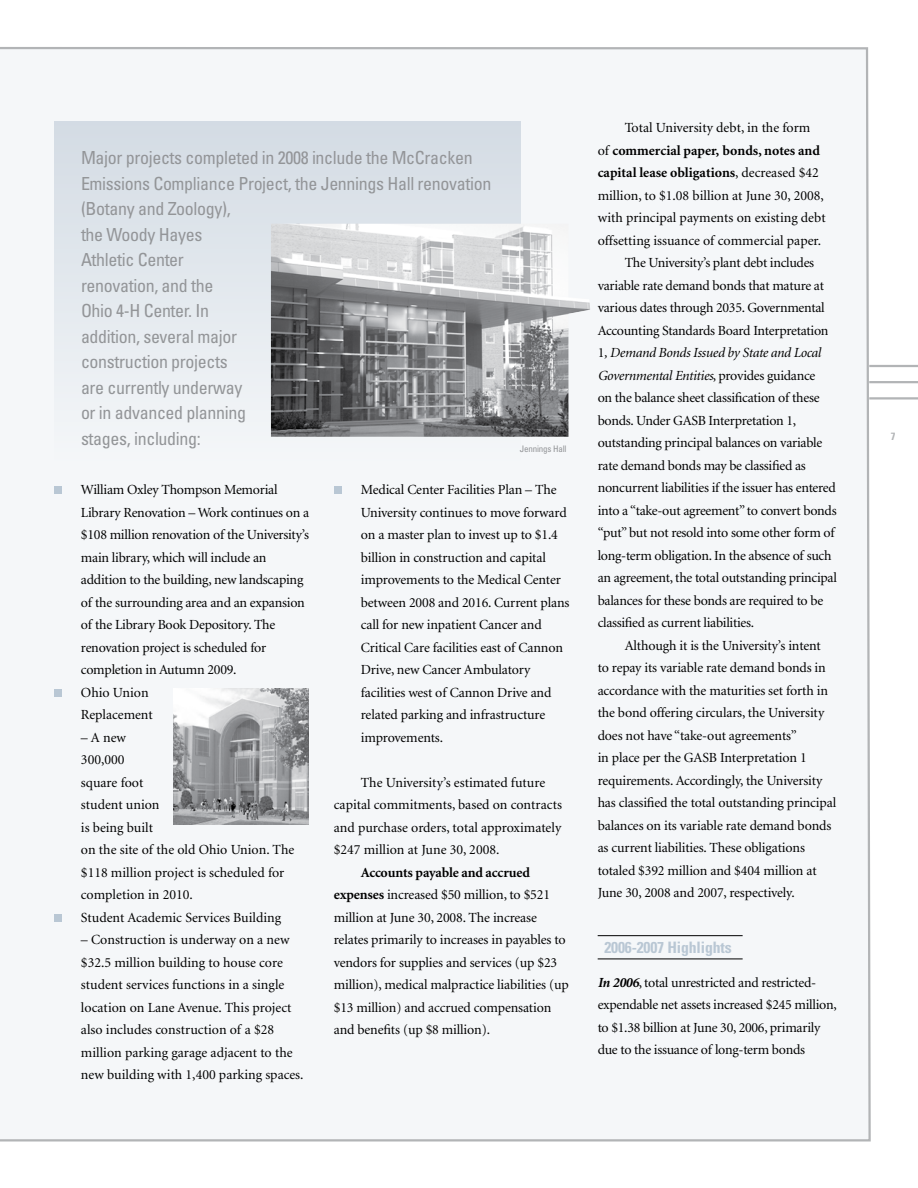
<style>
.page{position:relative;width:918px;height:1188px;background:#fff}
.page>*{position:absolute;margin:0;border:0;box-sizing:border-box;transform-origin:0 0}
.t1{font:condensed 18px/25.5px "Univers";letter-spacing:-.02em;color:#939598}
.t2{font:700 condensed 15.75px "Univers";letter-spacing:-.01em;color:#b9c7d4}
.t3{font:13.95px/22.5px "Minion";letter-spacing:-.01em;color:#000}
.t4{font:italic 13.95px "Minion";letter-spacing:-.02em;color:#000}
.t5{font:700 13.95px "Minion";color:#000}
.t6{font:700 condensed 10.5px "Univers";color:#b2b4b6}
.t7{font:condensed 9px "Univers";letter-spacing:-.02em;color:#939598}
.s1{font-weight:700}
.s2{font-weight:400}
.s3{font-style:normal}
.s4{font-weight:700;font-style:italic}
</style>
<div class="page">
<hr style="left:869px;top:365px;width:49px;height:2px;background:#b2b4b6">
<hr style="left:869px;top:381px;width:49px;height:2px;background:#b2b4b6">
<hr style="left:869px;top:397px;width:49px;height:3px;background:#b2b4b6">
<div style="left:0;top:47px;width:872px;height:1095px;background:#f5f7f9"></div>
<div style="left:54px;top:122px;width:466px;height:344px;background:linear-gradient(to bottom,#d3dbe4,#f4f7f9)"></div>
<img style="left:173px;top:688px;width:136px;height:136px">
<div style="left:54px;top:487px;width:8px;height:7px;background:#b9c7d4"></div>
<div style="left:54px;top:689px;width:8px;height:8px;background:#b9c7d4"></div>
<div style="left:54px;top:914px;width:8px;height:8px;background:#b9c7d4"></div>
<div style="left:334px;top:487px;width:8px;height:7px;background:#b9c7d4"></div>
<hr style="left:598px;top:935px;width:145px;height:1px;background:#000">
<hr style="left:598px;top:959px;width:145px;height:1px;background:#000">
<img style="left:271px;top:224px;width:319px;height:213px">
<p class="t1" style="left:81px;top:145px;width:412px">Major projects completed in 2008 include the McCracken<br>Emissions Compliance Project, the Jennings Hall renovation (Botany and Zoology),<br>the Woody Hayes<br>Athletic Center<br>renovation, and the<br>Ohio 4-H Center. In<br>addition, several major<br>construction projects<br>are currently underway<br>or in advanced planning<br>stages, including:</p>
<p class="t7" style="left:520px;top:443px;width:48px">Jennings Hall</p>
<p class="t3" style="left:81px;top:479px;width:230px">William Oxley Thompson Memorial<br>Library Renovation – Work continues on a $108 million renovation of the University’s main library, which will include an addition to the building, new landscaping of the surrounding area and an expansion of the Library Book Depository. The renovation project is scheduled for completion in Autumn 2009.<br>Ohio Union<br>Replacement</p>
<p class="t3" style="left:81px;top:727px;width:215px">– A new<br>300,000<br>square foot<br>student union<br>is being built<br>on the site of the old Ohio Union. The $118 million project is scheduled for completion in 2010.<br>Student Academic Services Building</p>
<p class="t3" style="left:81px;top:929px;width:224px">– Construction is underway on a new $32.5 million building to house core student services functions in a single location on Lane Avenue. This project also includes construction of a $28 million parking garage adjacent to the new building with 1,400 parking spaces.</p>
<p class="t3" style="left:361px;top:479px;width:210px">Medical Center Facilities Plan – The University continues to move forward on a master plan to invest up to $1.4 billion in construction and capital improvements to the Medical Center between 2008 and 2016. Current plans call for new inpatient Cancer and Critical Care facilities east of Cannon Drive, new Cancer Ambulatory facilities west of Cannon Drive and related parking and infrastructure improvements.</p>
<p class="t3" style="left:334px;top:772px;width:230px;text-indent:27px">The University’s estimated future capital commitments, based on contracts and purchase orders, total approximately $247 million at June 30, 2008.</p>
<p class="t3" style="left:334px;top:862px;width:237px;text-indent:27px"><span class="s1">Accounts payable and accrued expenses</span> increased $50 million, to $521 million at June 30, 2008. The increase relates primarily to increases in payables to vendors for supplies and services (up $23 million), medical malpractice liabilities (up $13 million) and accrued compensation and benefits (up $8 million).</p>
<p class="t3" style="left:625px;top:117px;width:187px">Total University debt, in the form</p>
<p class="t5" style="left:598px;top:143px;width:224px"><span class="s2">of</span> commercial paper, bonds, notes and</p>
<p class="t5" style="left:598px;top:165px;width:223px">capital lease obligations<span class="s2">, decreased $42</span></p>
<p class="t3" style="left:598px;top:184px;width:228px">million, to $1.08 billion at June 30, 2008,</p>
<p class="t3" style="left:598px;top:207px;width:229px">with principal payments on existing debt</p>
<p class="t3" style="left:598px;top:229px;width:225px">offsetting issuance of commercial paper.</p>
<p class="t3" style="left:625px;top:252px;width:191px">The University’s plant debt includes</p>
<p class="t3" style="left:598px;top:274px;width:228px">variable rate demand bonds that mature at</p>
<p class="t3" style="left:598px;top:297px;width:229px">various dates through 2035. Governmental</p>
<p class="t3" style="left:598px;top:319px;width:232px">Accounting Standards Board Interpretation</p>
<p class="t4" style="left:598px;top:346px;width:225px"><span class="s3">1</span>, Demand Bonds Issued by State and Local</p>
<p class="t4" style="left:598px;top:368px;width:219px">Governmental Entities<span class="s3">, provides guidance</span></p>
<p class="t3" style="left:598px;top:387px;width:223px">on the balance sheet classification of these</p>
<p class="t3" style="left:598px;top:409px;width:200px">bonds. Under GASB Interpretation 1,</p>
<p class="t3" style="left:598px;top:432px;width:226px">outstanding principal balances on variable</p>
<p class="t3" style="left:598px;top:454px;width:210px">rate demand bonds may be classified as</p>
<p class="t3" style="left:598px;top:477px;width:240px">noncurrent liabilities if the issuer has entered</p>
<p class="t3" style="left:598px;top:499px;width:240px">into a “take-out agreement” to convert bonds</p>
<p class="t3" style="left:598px;top:522px;width:238px">“put” but not resold into some other form of</p>
<p class="t3" style="left:598px;top:544px;width:235px">long-term obligation. In the absence of such</p>
<p class="t3" style="left:598px;top:567px;width:241px">an agreement, the total outstanding principal</p>
<p class="t3" style="left:598px;top:589px;width:227px">balances for these bonds are required to be</p>
<p class="t3" style="left:598px;top:612px;width:158px">classified as current liabilities.</p>
<p class="t3" style="left:625px;top:634px;width:198px">Although it is the University’s intent</p>
<p class="t3" style="left:598px;top:657px;width:230px">to repay its variable rate demand bonds in</p>
<p class="t3" style="left:598px;top:679px;width:232px">accordance with the maturities set forth in</p>
<p class="t3" style="left:598px;top:702px;width:228px">the bond offering circulars, the University</p>
<p class="t3" style="left:598px;top:724px;width:201px">does not have “take-out agreements”</p>
<p class="t3" style="left:598px;top:747px;width:211px">in place per the GASB Interpretation 1</p>
<p class="t3" style="left:598px;top:769px;width:226px">requirements. Accordingly, the University</p>
<p class="t3" style="left:598px;top:792px;width:240px">has classified the total outstanding principal</p>
<p class="t3" style="left:598px;top:814px;width:235px">balances on its variable rate demand bonds</p>
<p class="t3" style="left:598px;top:837px;width:209px">as current liabilities. These obligations</p>
<p class="t3" style="left:598px;top:859px;width:220px">totaled $392 million and $404 million at</p>
<p class="t3" style="left:598px;top:882px;width:199px">June 30, 2008 and 2007, respectively.</p>
<p class="t2" style="left:604px;top:937px;width:129px">2006-2007 Highlights</p>
<p class="t3" style="left:598px;top:972px;width:241px"><span class="s4">In 2006</span>, total unrestricted and restricted&shy;expendable net assets increased $245 million, to $1.38 billion at June 30, 2006, primarily due to the issuance of long-term bonds</p>
<p class="t6" style="left:891px;top:430px;width:6px">7</p>
</div>
